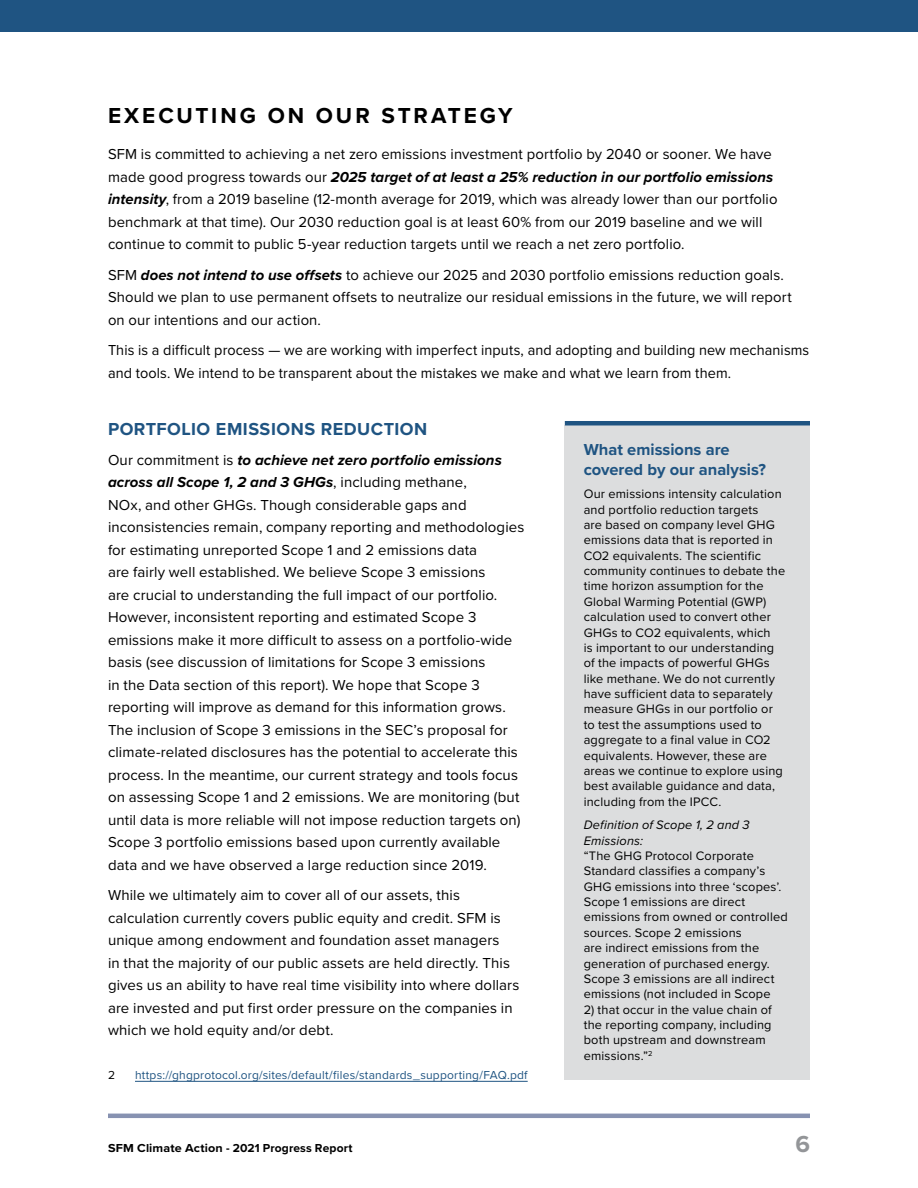
<style>
.page{position:relative;width:918px;height:1188px;background:#fff}
.page>*{position:absolute;margin:0;border:0;box-sizing:border-box;transform-origin:0 0}
.t1{font:700 24px "Proxima Nova";color:#939598}
.t2{font:700 22.5px "Proxima Nova";letter-spacing:.13em;color:#000}
.t3{font:700 18px "Proxima Nova";letter-spacing:.03em;color:#1f5482}
.t4{font:700 16.5px/19.5px "Proxima Nova";color:#1f5482}
.t5{font:15px/22.5px "Proxima Nova";letter-spacing:.005em;color:#000}
.t6{font:15px/22.5px "Proxima Nova";letter-spacing:.005em;color:#000;scale:.96 1}
.t7{font:12.75px/15.5px "Proxima Nova";letter-spacing:.015em;color:#000}
.t8{font:italic 12.75px/15.5px "Proxima Nova";letter-spacing:.01em;color:#000}
.t9{font:12px "Proxima Nova";letter-spacing:.015em;color:#1f5482}
.t10{font:700 12px "Proxima Nova";letter-spacing:.01em;color:#000;scale:1.05 1}
.t11{font:12px "Proxima Nova";color:#000}
.s1{font-weight:700;font-style:italic}
</style>
<div class="page">
<div style="left:0;top:0;width:918px;height:32px;background:#1f5482"></div>
<hr style="left:108px;top:1114px;width:702px;height:4px;background:#8792b1">
<div style="left:565px;top:425px;width:245px;height:655px;background:#dcddde"></div>
<hr style="left:565px;top:421px;width:245px;height:4px;background:#1f5482">
<hr style="left:135px;top:1081px;width:393px;height:1px;background:#1f5482">
<h2 class="t2" style="left:108px;top:99px;width:406px">EXECUTING ON OUR STRATEGY</h2>
<p class="t5" style="left:108px;top:142px;width:671px">SFM is committed to achieving a net zero emissions investment portfolio by 2040 or sooner. We have made good progress towards our <span class="s1">2025 target of at least a 25% reduction in our portfolio emissions intensity</span>, from a 2019 baseline (12-month average for 2019, which was already lower than our portfolio benchmark at that time). Our 2030 reduction goal is at least 60% from our 2019 baseline and we will continue to commit to public 5-year reduction targets until we reach a net zero portfolio.</p>
<p class="t5" style="left:108px;top:263px;width:685px">SFM <span class="s1">does not intend to use offsets</span> to achieve our 2025 and 2030 portfolio emissions reduction goals.<br>Should we plan to use permanent offsets to neutralize our residual emissions in the future, we will report on our intentions and our action.</p>
<p class="t6" style="left:108px;top:338px;width:732px">This is a difficult process — we are working with imperfect inputs, and adopting and building new mechanisms and tools. We intend to be transparent about the mistakes we make and what we learn from them.</p>
<p class="t3" style="left:108px;top:416px;width:321px">PORTFOLIO EMISSIONS REDUCTION</p>
<p class="t5" style="left:108px;top:448px;width:418px">Our commitment is <span class="s1">to achieve net zero portfolio emissions across all Scope 1, 2 and 3 GHGs</span>, including methane,<br>NOx, and other GHGs. Though considerable gaps and inconsistencies remain, company reporting and methodologies for estimating unreported Scope 1 and 2 emissions data<br>are fairly well established. We believe Scope 3 emissions<br>are crucial to understanding the full impact of our portfolio.<br>However, inconsistent reporting and estimated Scope 3 emissions make it more difficult to assess on a portfolio-wide basis (see discussion of limitations for Scope 3 emissions<br>in the Data section of this report). We hope that Scope 3 reporting will improve as demand for this information grows.<br>The inclusion of Scope 3 emissions in the SEC’s proposal for climate-related disclosures has the potential to accelerate this process. In the meantime, our current strategy and tools focus on assessing Scope 1 and 2 emissions. We are monitoring (but until data is more reliable will not impose reduction targets on)<br>Scope 3 portfolio emissions based upon currently available data and we have observed a large reduction since 2019.</p>
<p class="t5" style="left:108px;top:884px;width:413px">While we ultimately aim to cover all of our assets, this calculation currently covers public equity and credit. SFM is unique among endowment and foundation asset managers<br>in that the majority of our public assets are held directly. This gives us an ability to have real time visibility into where dollars are invested and put first order pressure on the companies in which we hold equity and/or debt.</p>
<p class="t11" style="left:108px;top:1066px;width:9px">2</p>
<p class="t9" style="left:135px;top:1066px;width:394px">https://ghgprotocol.org/sites/default/files/standards_supporting/FAQ.pdf</p>
<p class="t4" style="left:584px;top:440px;width:184px">What emissions are covered by our analysis?</p>
<p class="t7" style="left:584px;top:486px;width:203px">Our emissions intensity calculation and portfolio reduction targets<br>are based on company level GHG emissions data that is reported in<br>CO2 equivalents. The scientific community continues to debate the time horizon assumption for the<br>Global Warming Potential (GWP) calculation used to convert other<br>GHGs to CO2 equivalents, which<br>is important to our understanding of the impacts of powerful GHGs like methane. We do not currently have sufficient data to separately measure GHGs in our portfolio or to test the assumptions used to aggregate to a final value in CO2 equivalents. However, these are areas we continue to explore using best available guidance and data, including from the IPCC.</p>
<p class="t8" style="left:584px;top:817px;width:167px">Definition of Scope 1, 2 and 3<br>Emissions:</p>
<p class="t7" style="left:584px;top:847px;width:206px">“The GHG Protocol Corporate<br>Standard classifies a company’s<br>GHG emissions into three ‘scopes’.<br>Scope 1 emissions are direct emissions from owned or controlled sources. Scope 2 emissions<br>are indirect emissions from the generation of purchased energy.<br>Scope 3 emissions are all indirect emissions (not included in Scope</p>
<p class="t7" style="left:584px;top:1001px;width:189px">2) that occur in the value chain of the reporting company, including both upstream and downstream emissions.”<sup>2</sup></p>
<p class="t10" style="left:108px;top:1139px;width:234px">SFM Climate Action - 2021 Progress Report</p>
<h1 class="t1" style="left:795px;top:1126px;width:16px">6</h1>
</div>
